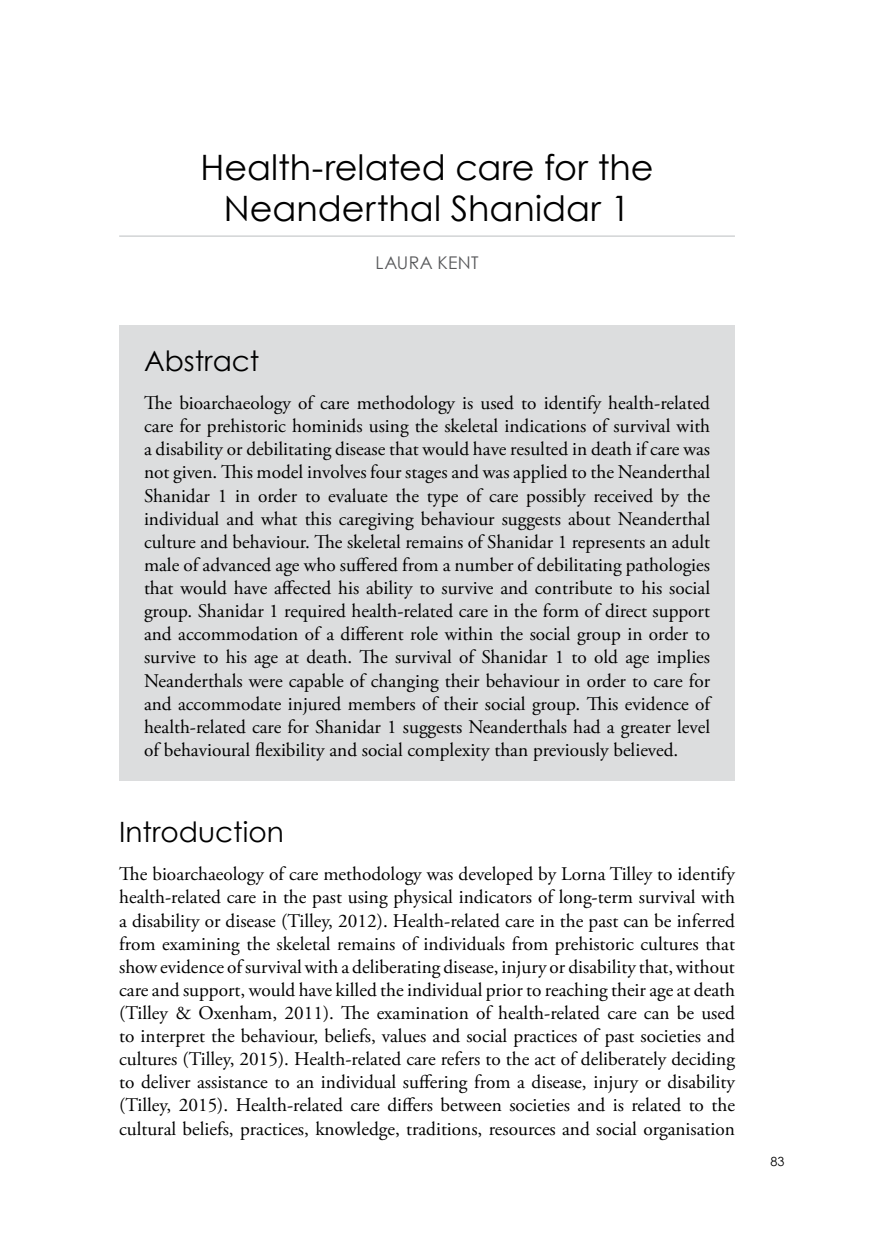
<style>
.page{position:relative;width:874px;height:1241px;background:#fff}
.page>*{position:absolute;margin:0;border:0;box-sizing:border-box;transform-origin:0 0}
.t1{font:35px/40.2px "Century Gothic";color:#000;text-align:center}
.t2{font:28px "Century Gothic";color:#000}
.t3{font:19.25px/23.1px "Adobe Garamond Pro";color:#000;text-align:justify}
.t4{font:17.5px "Century Gothic";letter-spacing:.015em;color:#58595b}
.t5{font:12.6px "Century Gothic";color:#000}
</style>
<div class="page">
<hr style="left:119px;top:236px;width:615px;height:1px;background:#bcbec0">
<div style="left:119px;top:325px;width:615px;height:455px;background:#dcddde"></div>
<h1 class="t1" style="left:200px;top:147px;width:454px">Health-related care for the<br>Neanderthal Shanidar 1</h1>
<p class="t4" style="left:375px;top:250px;width:104px">LAURA KENT</p>
<h2 class="t2" style="left:144px;top:341px;width:117px">Abstract</h2>
<p class="t3" style="left:144px;top:392px;width:567px">The bioarchaeology of care methodology is used to identify health-related care for prehistoric hominids using the skeletal indications of survival with a disability or debilitating disease that would have resulted in death if care was not given. This model involves four stages and was applied to the Neanderthal Shanidar 1 in order to evaluate the type of care possibly received by the individual and what this caregiving behaviour suggests about Neanderthal culture and behaviour. The skeletal remains of Shanidar 1 represents an adult male of advanced age who suffered from a number of debilitating pathologies that would have affected his ability to survive and contribute to his social group. Shanidar 1 required health-related care in the form of direct support and accommodation of a different role within the social group in order to survive to his age at death. The survival of Shanidar 1 to old age implies Neanderthals were capable of changing their behaviour in order to care for and accommodate injured members of their social group. This evidence of health-related care for Shanidar 1 suggests Neanderthals had a greater level of behavioural flexibility and social complexity than previously believed.</p>
<h2 class="t2" style="left:119px;top:812px;width:166px">Introduction</h2>
<p class="t3" style="left:119px;top:863px;width:617px">The bioarchaeology of care methodology was developed by Lorna Tilley to identify health-related care in the past using physical indicators of long-term survival with a disability or disease (Tilley, 2012). Health-related care in the past can be inferred from examining the skeletal remains of individuals from prehistoric cultures that show evidence of survival with a deliberating disease, injury or disability that, without care and support, would have killed the individual prior to reaching their age at death (Tilley &amp; Oxenham, 2011). The examination of health-related care can be used to interpret the behaviour, beliefs, values and social practices of past societies and cultures (Tilley, 2015). Health-related care refers to the act of deliberately deciding to deliver assistance to an individual suffering from a disease, injury or disability (Tilley, 2015). Health-related care differs between societies and is related to the cultural beliefs, practices, knowledge, traditions, resources and social organisation</p>
<p class="t5" style="left:770px;top:1152px;width:15px">83</p>
</div>
